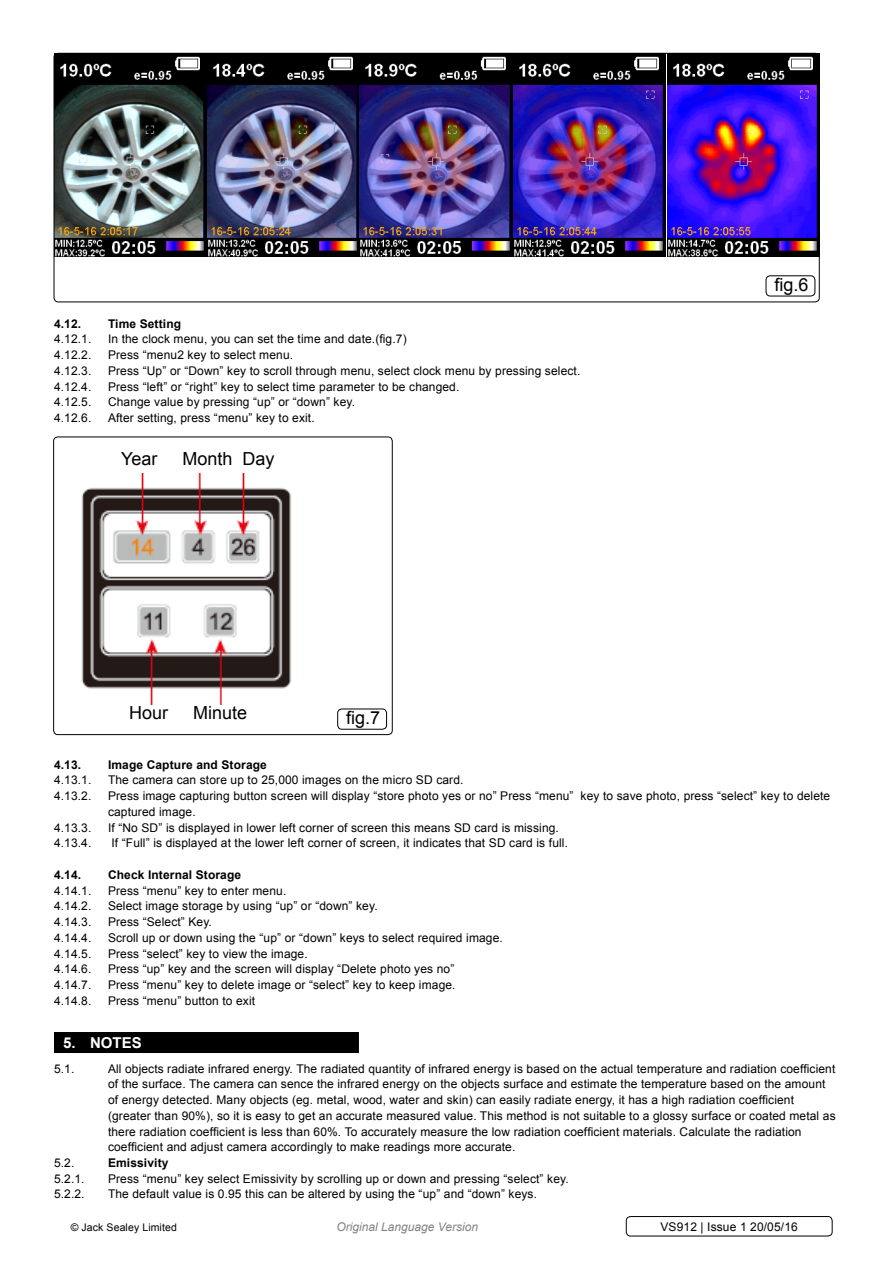
<style>
.page{position:relative;width:893px;height:1263px;background:#fff}
.page>*{position:absolute;margin:0;border:0;box-sizing:border-box;transform-origin:0 0}
.t1{font:18px "Arial";color:#000}
.t2{font:700 15px "Arial";color:#fff}
.t3{font:12px/15.8px "Arial";letter-spacing:.01em;color:#000}
.t4{font:700 12px "Arial";letter-spacing:.01em;color:#000}
.t5{font:italic 12px "Arial";color:#808285}
.t6{font:10.5px "Arial";letter-spacing:.01em;color:#000}
</style>
<div class="page">
<img style="left:54px;top:53px;width:152px;height:203px">
<img style="left:208px;top:53px;width:611px;height:204px">
<div style="left:54px;top:53px;width:766px;height:249px;border:1px solid #000;border-radius:4px"></div>
<div style="left:766px;top:275px;width:49px;height:21px;border:1px solid #000;border-radius:4px"></div>
<div style="left:54px;top:1032px;width:305px;height:21px;background:#000"></div>
<img style="left:81px;top:474px;width:211px;height:231px">
<div style="left:53px;top:437px;width:340px;height:298px;border:1px solid #000;border-radius:4px"></div>
<div style="left:337px;top:709px;width:50px;height:21px;border:1px solid #000;border-radius:4px"></div>
<div style="left:626px;top:1216px;width:206px;height:20px;border:1px solid #000;border-radius:4px"></div>
<p class="t4" style="left:54px;top:316px;width:29px">4.12.</p>
<p class="t4" style="left:108px;top:316px;width:75px">Time Setting</p>
<p class="t3" style="left:54px;top:331px;width:39px">4.12.1.</p>
<p class="t3" style="left:108px;top:331px;width:300px">I n the clock menu, you can set the time and date.(fig.7)</p>
<p class="t3" style="left:54px;top:347px;width:39px">4.12.2.</p>
<p class="t3" style="left:108px;top:347px;width:187px">Press “menu2 key to select menu.</p>
<p class="t3" style="left:54px;top:363px;width:39px">4.12.3.</p>
<p class="t3" style="left:108px;top:363px;width:474px">Press “U p” or “Down” key to scroll through menu, select clock menu by pressing select.</p>
<p class="t3" style="left:54px;top:379px;width:39px">4.12.4.</p>
<p class="t3" style="left:108px;top:379px;width:353px">Press “left” or “right” key to select time parameter to be changed.</p>
<p class="t3" style="left:54px;top:394px;width:39px">4.12.5.</p>
<p class="t3" style="left:108px;top:394px;width:249px">Change value by pressing “up” or “down” key.</p>
<p class="t3" style="left:54px;top:410px;width:39px">4.12.6.</p>
<p class="t3" style="left:108px;top:410px;width:208px">After setting, press “menu” key to exit.</p>
<h1 class="t1" style="left:121px;top:447px;width:38px">Year</h1>
<h1 class="t1" style="left:183px;top:447px;width:94px">Month Day</h1>
<h1 class="t1" style="left:129px;top:701px;width:41px">Hour</h1>
<h1 class="t1" style="left:193px;top:701px;width:56px">Minute</h1>
<h1 class="t1" style="left:346px;top:706px;width:36px">fig.7</h1>
<h1 class="t1" style="left:774px;top:273px;width:36px">fig.6</h1>
<p class="t4" style="left:54px;top:756px;width:29px">4.13.</p>
<p class="t4" style="left:108px;top:756px;width:160px">Image Capture and Storage</p>
<p class="t3" style="left:54px;top:772px;width:39px">4.13.1.</p>
<p class="t3" style="left:108px;top:772px;width:357px">The camera can store up to 25,000 images on the micro SD card.</p>
<p class="t3" style="left:54px;top:788px;width:39px">4.13.2.</p>
<p class="t3" style="left:108px;top:788px;width:724px">Press image capturing button screen will display “store photo yes or no” Press “menu” key to save photo, press “select” key to delete captured image.</p>
<p class="t3" style="left:54px;top:820px;width:39px">4.13.3.</p>
<p class="t3" style="left:108px;top:820px;width:452px">If “No SD” is displayed in lower left corner of screen this means SD card is missing.</p>
<p class="t3" style="left:54px;top:835px;width:39px">4.13.4.</p>
<p class="t3" style="left:111px;top:835px;width:458px">If “Full” is displayed at the lower left corner of screen, it indicates that SD card is full.</p>
<p class="t4" style="left:54px;top:867px;width:29px">4.14.</p>
<p class="t4" style="left:108px;top:867px;width:135px">Check Internal Storage</p>
<p class="t3" style="left:54px;top:883px;width:39px">4.14.1.</p>
<p class="t3" style="left:108px;top:883px;width:180px">Press “menu” key to enter menu.</p>
<p class="t3" style="left:54px;top:898px;width:39px">4.14.2.</p>
<p class="t3" style="left:108px;top:898px;width:271px">Select image storage by using “up” or “down” key.</p>
<p class="t3" style="left:54px;top:914px;width:39px">4.14.3.</p>
<p class="t3" style="left:108px;top:914px;width:105px">Press “Select” Key.</p>
<p class="t3" style="left:54px;top:930px;width:39px">4.14.4.</p>
<p class="t3" style="left:108px;top:930px;width:396px">Scroll up or down using the “up” or “down” keys to select required image.</p>
<p class="t3" style="left:54px;top:946px;width:39px">4.14.5.</p>
<p class="t3" style="left:108px;top:946px;width:201px">Press “select” key to view the image.</p>
<p class="t3" style="left:54px;top:961px;width:39px">4.14.6.</p>
<p class="t3" style="left:108px;top:961px;width:348px">Press “up” key and the screen will display “Delete photo yes no”</p>
<p class="t3" style="left:54px;top:977px;width:39px">4.14.7.</p>
<p class="t3" style="left:108px;top:977px;width:349px">Press “menu” key to delete image or “select” key to keep image.</p>
<p class="t3" style="left:54px;top:993px;width:39px">4.14.8.</p>
<p class="t3" style="left:108px;top:993px;width:149px">Press “menu” button to exit</p>
<p class="t2" style="left:63px;top:1032px;width:79px">5. notes</p>
<p class="t3" style="left:54px;top:1060px;width:22px">5.1.</p>
<p class="t3" style="left:108px;top:1060px;width:729px">All objects radiate infrared energy. The radiated quantity of infrared energy is based on the actual temperature and radiation coefficient of the surface. The camera can sence the infrared energy on the objects surface and estimate the temperature based on the amount of energy detected. Many objects (eg. metal, wood, water and skin) can easily radiate energy, it has a high radiation coefficient (greater than 90%), so it is easy to get an accurate measured value. This method is not suitable to a glossy surface or coated metal as there radiation coefficient is less than 60%. To accurately measure the low radiation coefficient materials. Calculate the radiation coefficient and adjust camera accordingly to make readings more accurate.</p>
<p class="t3" style="left:54px;top:1155px;width:22px">5.2.</p>
<p class="t4" style="left:108px;top:1155px;width:62px">Emissivity</p>
<p class="t3" style="left:54px;top:1171px;width:32px">5.2.1.</p>
<p class="t3" style="left:54px;top:1171px;width:516px;text-indent:54px">Press “menu” key select Emissivity by scrolling up or down and pressing “select” key.<br>5.2.2. The default value is 0.95 this can be altered by using the “up” and “down” keys.</p>
<p class="t6" style="left:71px;top:1221px;width:108px">© Jack Sealey Limited</p>
<p class="t5" style="left:337px;top:1219px;width:143px">Original Language Version</p>
<p class="t3" style="left:660px;top:1219px;width:139px">VS912 | Issue 1 20/05/16</p>
</div>
